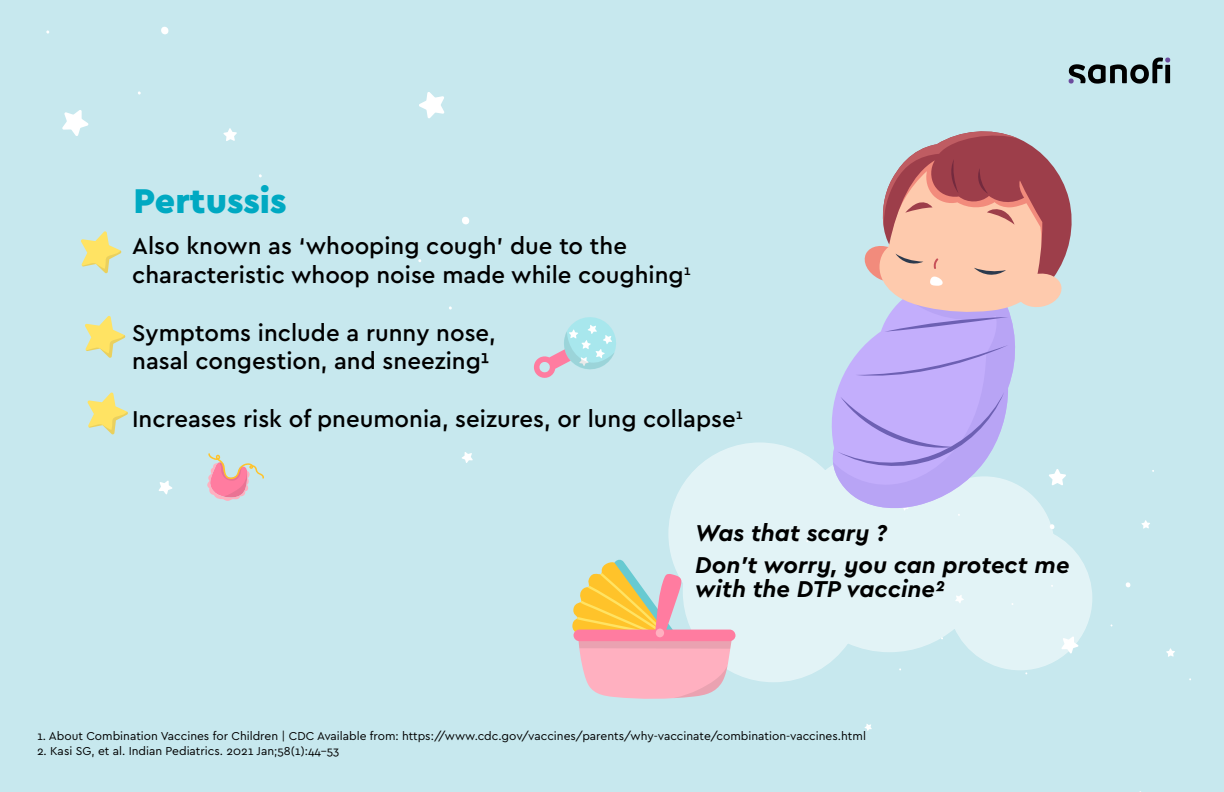
<style>
.page{position:relative;width:1224px;height:792px;background:#c7e8ee}
.page>*{position:absolute;margin:0;border:0;box-sizing:border-box;transform-origin:0 0}
.t1{font:900 36px "Cera GR";color:#00a9c2}
.t2{font:500 24px/28.8px "Cera GR";color:#000}
.t3{font:italic 700 24px/32px "Cera GR";color:#000}
.t4{font:12px "Cera GR";color:#000}
</style>
<div class="page">
<svg style="left:1141px;top:520px;width:9px;height:9px"></svg>
<svg style="left:1166px;top:648px;width:9px;height:9px"></svg>
<svg style="left:864px;top:724px;width:8px;height:7px"></svg>
<svg style="left:1125px;top:582px;width:6px;height:5px"></svg>
<svg style="left:158px;top:480px;width:14px;height:15px"></svg>
<svg style="left:419px;top:92px;width:26px;height:27px"></svg>
<svg style="left:62px;top:110px;width:27px;height:26px"></svg>
<svg style="left:223px;top:128px;width:14px;height:13px"></svg>
<svg style="left:462px;top:452px;width:11px;height:11px"></svg>
<svg style="left:462px;top:217px;width:8px;height:7px"></svg>
<svg style="left:161px;top:27px;width:8px;height:7px"></svg>
<svg style="left:668px;top:442px;width:424px;height:240px"></svg>
<svg style="left:81px;top:231px;width:40px;height:42px"></svg>
<svg style="left:85px;top:316px;width:40px;height:42px"></svg>
<svg style="left:87px;top:392px;width:41px;height:43px"></svg>
<svg style="left:534px;top:317px;width:82px;height:61px"></svg>
<svg style="left:207px;top:453px;width:57px;height:48px"></svg>
<svg style="left:825px;top:410px;width:8px;height:100px"></svg>
<svg style="left:833px;top:332px;width:186px;height:178px"></svg>
<svg style="left:837px;top:392px;width:167px;height:78px"></svg>
<svg style="left:855px;top:345px;width:153px;height:34px"></svg>
<svg style="left:864px;top:131px;width:208px;height:201px"></svg>
<svg style="left:573px;top:630px;width:163px;height:11px"></svg>
<svg style="left:572px;top:556px;width:161px;height:143px"></svg>
<svg style="left:1069px;top:57px;width:101px;height:27px"></svg>
<h1 class="t1" style="left:133px;top:180px;width:155px">Pertussis</h1>
<h2 class="t2" style="left:132px;top:232px;width:560px">Also known as ‘whooping cough’ due to the characteristic whoop noise made while coughing<sup>1</sup></h2>
<h2 class="t2" style="left:132px;top:318px;width:365px">Symptoms include a runny nose, nasal congestion, and sneezing1</h2>
<h2 class="t2" style="left:132px;top:405px;width:612px">Increases risk of pneumonia, seizures, or lung collapse<sup>1</sup></h2>
<h2 class="t3" style="left:695px;top:517px;width:376px">Was that scary ?<br>Don’t worry, you can protect me</h2>
<h2 class="t3" style="left:695px;top:573px;width:251px">with the DTP vaccine2</h2>
<p class="t4" style="left:37px;top:730px;width:830px">1. About Combination Vaccines for Children | CDC Available from: https://www.cdc.gov/vaccines/parents/why-vaccinate/combination-vaccines.html</p>
<p class="t4" style="left:37px;top:744px;width:304px">2. Kasi SG, et al. Indian Pediatrics. 2021 Jan;58(1):44–53</p>
</div>
